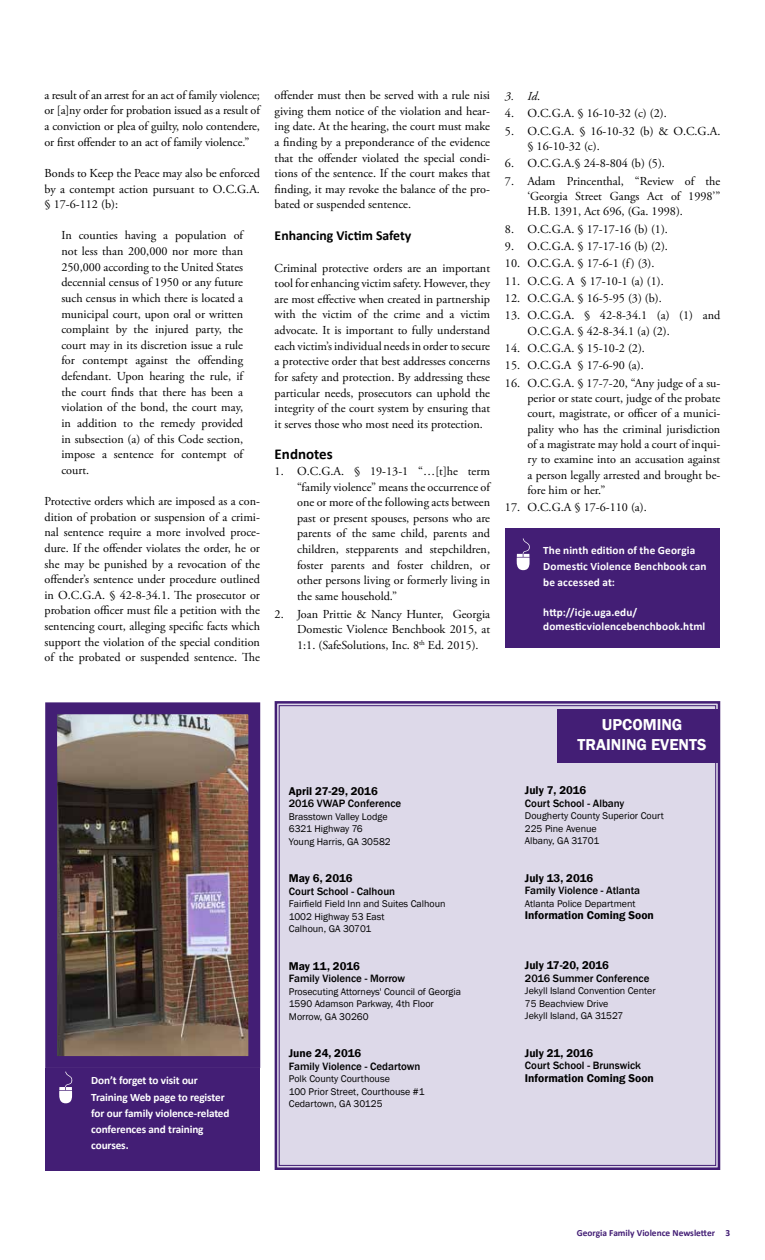
<style>
.page{position:relative;width:765px;height:1260px;background:#fff}
.page>*{position:absolute;margin:0;border:0;box-sizing:border-box;transform-origin:0 0}
.t1{font:600 16.25px/20px "Franklin Gothic";color:#fff;text-align:center}
.t2{font:700 15px "Calibri";color:#000}
.t3{font:700 13.75px "Calibri";color:#000}
.t4{font:12.25px/15.6px "Adobe Garamond Pro";color:#000;text-align:justify}
.t5{font:italic 12.25px "Adobe Garamond Pro";color:#000}
.t6{font:600 11.5px "Franklin Gothic";color:#000}
.t7{font:700 11.25px/16.2px "Calibri";letter-spacing:.005em;color:#fff}
.t8{font:500 11px "Franklin Gothic";color:#000}
.t9{font:10px/12.5px "Franklin Gothic";color:#000}
.t10{font:700 9.38px "Calibri";color:#431e75}
.s1{font-style:normal}
</style>
<div class="page">
<div style="left:274px;top:701px;width:447px;height:469px;background:#ddd9e9"></div>
<div style="left:557px;top:709px;width:162px;height:53px;background:#431e75"></div>
<div style="left:505px;top:528px;width:215px;height:120px;background:#431e75"></div>
<svg style="left:516px;top:538px;width:14px;height:32px"></svg>
<div style="left:45px;top:1068px;width:215px;height:102px;background:#431e75"></div>
<svg style="left:59px;top:1072px;width:14px;height:31px"></svg>
<img style="left:58px;top:715px;width:189px;height:340px">
<div style="left:45px;top:702px;width:215px;height:366px;border:12px solid #431e75"></div>
<p class="t4" style="left:45px;top:88px;width:217px">a result of an arrest for an act of family violence; or [a]ny order for probation issued as a result of a conviction or plea of guilty, nolo contendere, or first offender to an act of family violence.”</p>
<p class="t4" style="left:45px;top:166px;width:217px">Bonds to Keep the Peace may also be enforced by a contempt action pursuant to O.C.G.A. § 17-6-112 (b):</p>
<p class="t4" style="left:61px;top:228px;width:183px">In counties having a population of not less than 200,000 nor more than 250,000 according to the United States decennial census of 1950 or any future such census in which there is located a municipal court, upon oral or written complaint by the injured party, the court may in its discretion issue a rule for contempt against the offending defendant. Upon hearing the rule, if the court finds that there has been a violation of the bond, the court may, in addition to the remedy provided in subsection (a) of this Code section, impose a sentence for contempt of court.</p>
<p class="t4" style="left:45px;top:494px;width:217px">Protective orders which are imposed as a con&shy;dition of probation or suspension of a crimi&shy;nal sentence require a more involved proce&shy;dure. If the offender violates the order, he or she may be punished by a revocation of the offender’s sentence under procedure outlined in O.C.G.A. § 42-8-34.1. The prosecutor or probation officer must file a petition with the sentencing court, alleging specific facts which support the violation of the special condition of the probated or suspended sentence. The</p>
<p class="t4" style="left:275px;top:88px;width:217px">offender must then be served with a rule nisi giving them notice of the violation and hear&shy;ing date. At the hearing, the court must make a finding by a preponderance of the evidence that the offender violated the special condi&shy;tions of the sentence. If the court makes that finding, it may revoke the balance of the pro&shy;bated or suspended sentence.</p>
<p class="t3" style="left:275px;top:226px;width:138px">Enhancing Victim Safety</p>
<p class="t4" style="left:275px;top:260px;width:217px">Criminal protective orders are an important tool for enhancing victim safety. However, they are most effective when created in partnership with the victim of the crime and a victim advocate. It is important to fully understand each victim’s individual needs in order to secure a protective order that best addresses concerns for safety and protection. By addressing these particular needs, prosecutors can uphold the integrity of the court system by ensuring that it serves those who most need its protection.</p>
<p class="t2" style="left:275px;top:445px;width:60px">Endnotes</p>
<p class="t4" style="left:297px;top:464px;width:195px;text-indent:-22px">1. O.C.G.A. § 19-13-1 “…[t]he term “family violence” means the occurrence of one or more of the following acts between past or present spouses, persons who are parents of the same child, parents and children, stepparents and stepchildren, foster parents and foster children, or other persons living or formerly living in the same household.”</p>
<p class="t4" style="left:297px;top:606px;width:194px;text-indent:-22px">2. Joan Prittie &amp; Nancy Hunter, Georgia Domestic Violence Benchbook 2015, at 1:1. (SafeSolutions, Inc. 8<sup>th</sup> Ed. 2015).</p>
<p class="t5" style="left:505px;top:89px;width:37px">3. Id<span class="s1">.</span></p>
<p class="t4" style="left:505px;top:106px;width:163px">4. O.C.G.A. § 16-10-32 (c) (2).</p>
<p class="t4" style="left:527px;top:124px;width:195px;line-height:15.2px;text-indent:-22px">5. O.C.G.A. § 16-10-32 (b) &amp; O.C.G.A. § 16-10-32 (c).</p>
<p class="t4" style="left:505px;top:156px;width:162px">6. O.C.G.A.§ 24-8-804 (b) (5).</p>
<p class="t4" style="left:527px;top:174px;width:195px;line-height:15.2px;text-indent:-22px">7. Adam Princenthal, “Review of the ‘Georgia Street Gangs Act of 1998’” H.B. 1391, Act 696, (Ga. 1998).</p>
<p class="t4" style="left:505px;top:221px;width:165px">8. O.C.G.A. § 17-17-16 (b) (1).</p>
<p class="t4" style="left:505px;top:239px;width:165px">9. O.C.G.A. § 17-17-16 (b) (2).</p>
<p class="t4" style="left:505px;top:256px;width:151px">10. O.C.G.A. § 17-6-1 (f) (3).</p>
<p class="t4" style="left:505px;top:273px;width:160px">11. O.C.G. A § 17-10-1 (a) (1).</p>
<p class="t4" style="left:505px;top:291px;width:159px">12. O.C.G.A. § 16-5-95 (3) (b).</p>
<p class="t4" style="left:527px;top:308px;width:194px;line-height:15.2px;text-indent:-22px">13. O.C.G.A. § 42-8-34.1 (a) (1) and<br>O.C.G.A. § 42-8-34.1 (a) (2).</p>
<p class="t4" style="left:505px;top:341px;width:142px">14. O.C.G.A. § 15-10-2 (2).</p>
<p class="t4" style="left:505px;top:358px;width:140px">15. O.C.G.A § 17-6-90 (a).</p>
<p class="t4" style="left:527px;top:376px;width:195px;line-height:15.2px;text-indent:-22px">16. O.C.G.A. § 17-7-20, “Any judge of a su&shy;perior or state court, judge of the probate court, magistrate, or officer of a munici&shy;pality who has the criminal jurisdiction of a magistrate may hold a court of inqui&shy;ry to examine into an accusation against a person legally arrested and brought be&shy;fore him or her.”</p>
<p class="t4" style="left:505px;top:500px;width:143px">17. O.C.G.A § 17-6-110 (a).</p>
<p class="t7" style="left:543px;top:542px;width:165px">The ninth edition of the Georgia<br>Domestic Violence Benchbook can be accessed at:</p>
<p class="t7" style="left:543px;top:606px;width:164px;line-height:13.8px">http://icje.uga.edu/ domesticviolencebenchbook.html</p>
<p class="t7" style="left:91px;top:1073px;width:140px">Don’t forget to visit our<br>Training Web page to register for our family violence-related conferences and training courses.</p>
<p class="t6" style="left:289px;top:784px;width:90px">April 27-29, 2016</p>
<p class="t8" style="left:289px;top:797px;width:114px">2016 VWAP Conference</p>
<p class="t9" style="left:289px;top:810px;width:103px">Brasstown Valley Lodge<br>6321 Highway 76<br>Young Harris, GA 30582</p>
<p class="t6" style="left:289px;top:871px;width:65px">May 6, 2016</p>
<p class="t8" style="left:289px;top:884px;width:108px">Court School - Calhoun</p>
<p class="t9" style="left:289px;top:898px;width:158px">Fairfield Field Inn and Suites Calhoun<br>1002 Highway 53 East<br>Calhoun, GA 30701</p>
<p class="t6" style="left:289px;top:959px;width:72px">May 11, 2016</p>
<p class="t8" style="left:289px;top:972px;width:118px">Family Violence - Morrow</p>
<p class="t9" style="left:289px;top:985px;width:174px">Prosecuting Attorneys' Council of Georgia<br>1590 Adamson Parkway, 4th Floor<br>Morrow, GA 30260</p>
<p class="t6" style="left:289px;top:1046px;width:74px">June 24, 2016</p>
<p class="t8" style="left:289px;top:1059px;width:133px">Family Violence - Cedartown</p>
<p class="t9" style="left:289px;top:1073px;width:137px">Polk County Courthouse<br>100 Prior Street, Courthouse #1<br>Cedartown, GA 30125</p>
<h1 class="t1" style="left:578px;top:714px;width:131px">UPCOMING<br>TRAINING EVENTS</h1>
<p class="t6" style="left:525px;top:783px;width:63px">July 7, 2016</p>
<p class="t8" style="left:525px;top:796px;width:101px">Court School - Albany</p>
<p class="t9" style="left:525px;top:810px;width:140px">Dougherty County Superior Court<br>225 Pine Avenue<br>Albany, GA 31701</p>
<p class="t6" style="left:525px;top:871px;width:70px">July 13, 2016</p>
<p class="t8" style="left:525px;top:884px;width:117px">Family Violence - Atlanta</p>
<p class="t9" style="left:525px;top:897px;width:112px">Atlanta Police Department</p>
<p class="t6" style="left:525px;top:908px;width:130px">Information Coming Soon</p>
<p class="t6" style="left:525px;top:958px;width:86px">July 17-20, 2016</p>
<p class="t8" style="left:525px;top:971px;width:126px">2016 Summer Conference</p>
<p class="t9" style="left:525px;top:985px;width:132px">Jekyll Island Convention Center<br>75 Beachview Drive<br>Jekyll Island, GA 31527</p>
<p class="t6" style="left:525px;top:1046px;width:70px">July 21, 2016</p>
<p class="t8" style="left:525px;top:1059px;width:118px">Court School - Brunswick</p>
<p class="t6" style="left:525px;top:1071px;width:130px">Information Coming Soon</p>
<p class="t10" style="left:577px;top:1227px;width:155px">Georgia Family Violence Newsletter 3</p>
</div>
